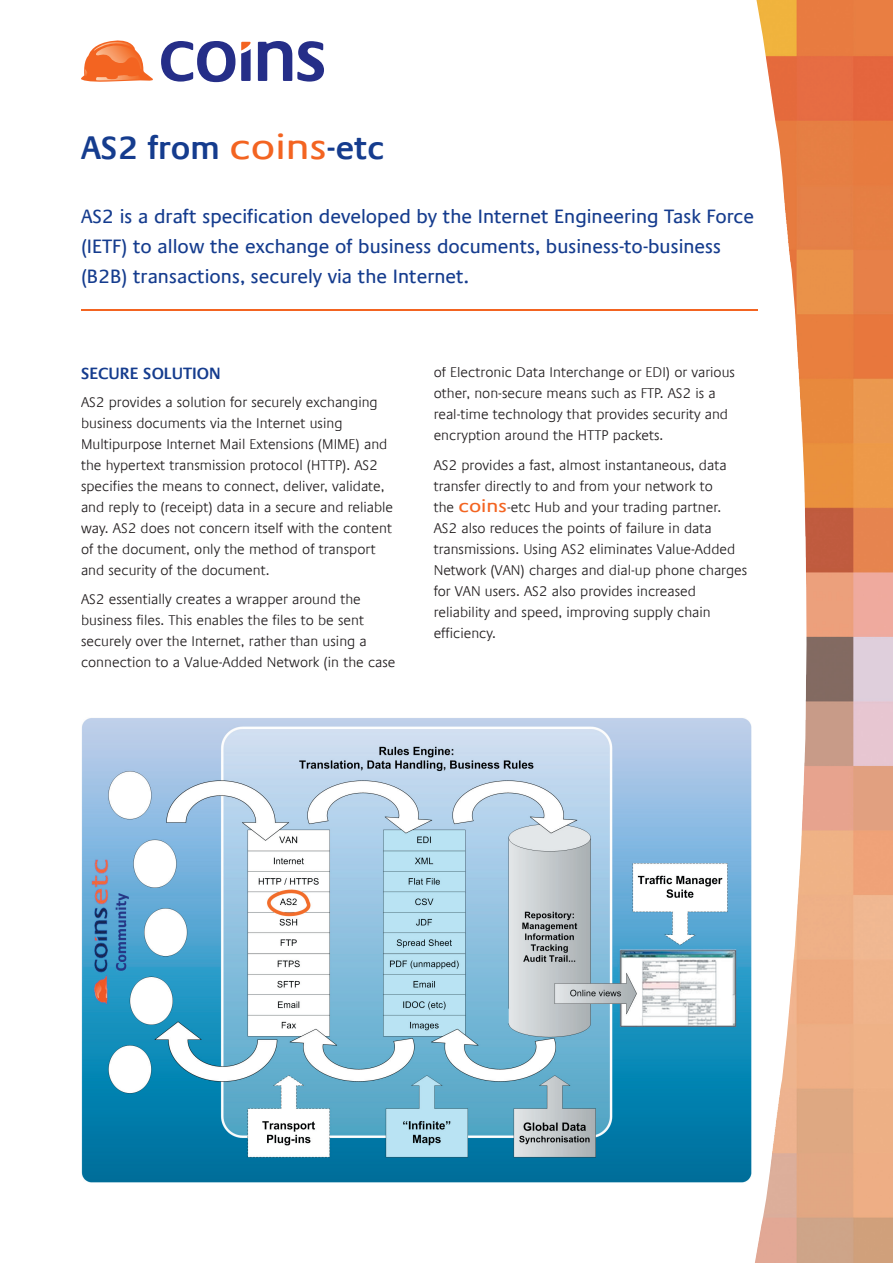
<style>
.page{position:relative;width:893px;height:1263px;background:#fff}
.page>*{position:absolute;margin:0;border:0;box-sizing:border-box;transform-origin:0 0}
.t1{font:600 33px "Praxis Com";color:#153c8e}
.t2{font:19.5px/30px "Praxis Com";color:#153c8e}
.t3{font:600 16.5px "Praxis Com";color:#153c8e}
.t4{font:300 14.25px/21px "Praxis Com";color:#231f20}
.s1{font-weight:400;font-size:35.7px;color:#f36421}
.s2{font-weight:400;font-size:17.85px;color:#f36421}
</style>
<div class="page">
<svg style="left:161px;top:41px;width:74px;height:41px"></svg>
<svg style="left:258px;top:41px;width:66px;height:41px"></svg>
<svg style="left:241px;top:42px;width:10px;height:39px"></svg>
<svg style="left:81px;top:41px;width:72px;height:41px"></svg>
<img style="left:753px;top:0;width:140px;height:1263px">
<hr style="left:81px;top:310px;width:677px;height:1px;background:#f36421">
<img style="left:81px;top:718px;width:670px;height:465px">
<h1 class="t1" style="left:81px;top:129px;width:305px">AS2 from <span class="s1">coins</span>-etc</h1>
<h2 class="t2" style="left:81px;top:201px;width:675px">AS2 is a draft specification developed by the Internet Engineering Task Force (IETF) to allow the exchange of business documents, business-to-business (B2B) transactions, securely via the Internet.</h2>
<p class="t3" style="left:81px;top:364px;width:141px">SECURE SOLUTION</p>
<p class="t4" style="left:81px;top:391px;width:314px">AS2 provides a solution for securely exchanging business documents via the Internet using Multipurpose Internet Mail Extensions (MIME) and the hypertext transmission protocol (HTTP). AS2 specifies the means to connect, deliver, validate, and reply to (receipt) data in a secure and reliable way. AS2 does not concern itself with the content of the document, only the method of transport and security of the document.</p>
<p class="t4" style="left:81px;top:589px;width:316px">AS2 essentially creates a wrapper around the business files. This enables the files to be sent securely over the Internet, rather than using a connection to a Value-Added Network (in the case</p>
<p class="t4" style="left:434px;top:362px;width:303px">of Electronic Data Interchange or EDI) or various other, non-secure means such as FTP. AS2 is a real-time technology that provides security and encryption around the HTTP packets.</p>
<p class="t4" style="left:434px;top:455px;width:315px">AS2 provides a fast, almost instantaneous, data transfer directly to and from your network to<br>the <span class="s2">coins</span>-etc Hub and your trading partner.<br>AS2 also reduces the points of failure in data transmissions. Using AS2 eliminates Value-Added Network (VAN) charges and dial-up phone charges for VAN users. AS2 also provides increased reliability and speed, improving supply chain efficiency.</p>
</div>
